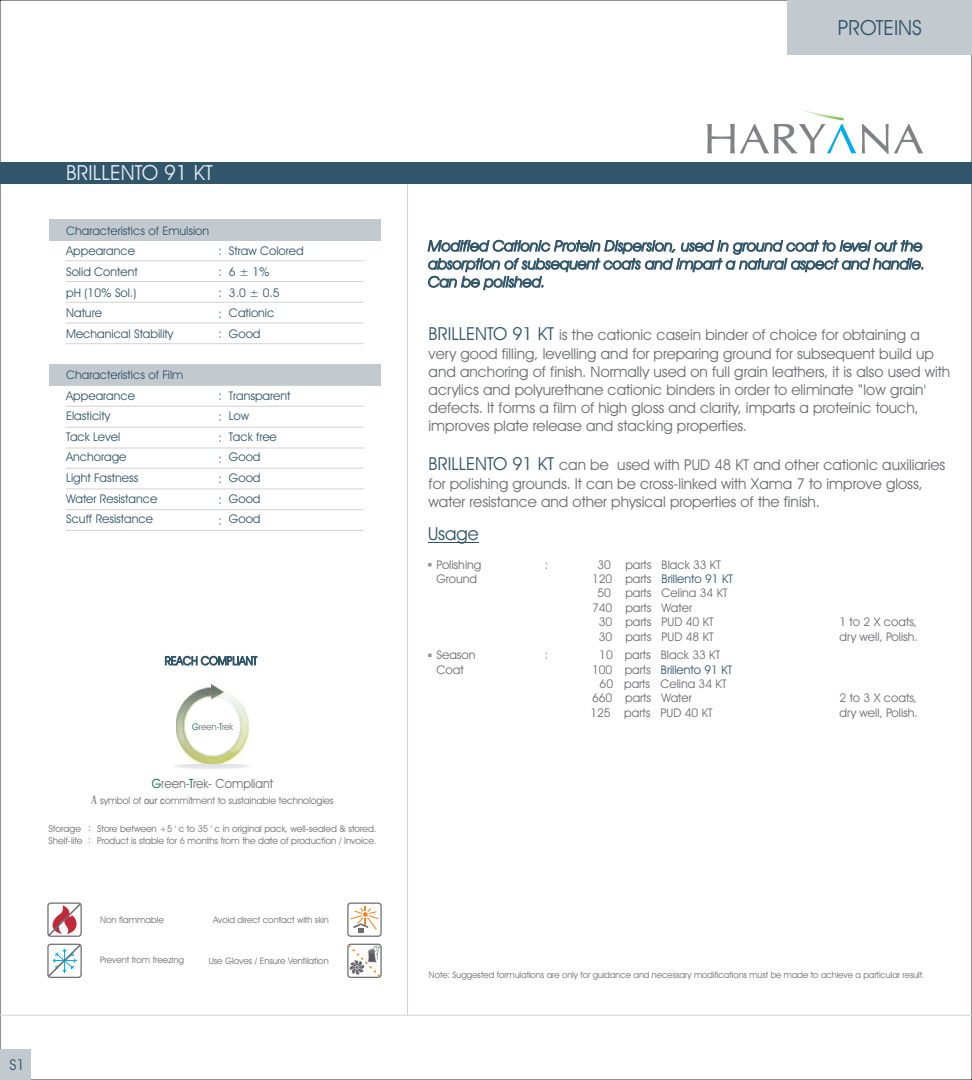
<style>
.page{position:relative;width:972px;height:1080px;background:#fff}
.page>*{position:absolute;margin:0;border:0;box-sizing:border-box;transform-origin:0 0}
.t1{font:21px "Avant Garde IT Cby BT";color:#dfeaf0}
.t2{font:21px "Avant Garde IT Cby BT";color:#31566b}
.t3{font:18px "Avant Garde IT Cby BT";color:#31566d}
.t4{font:18px "Avant Garde IT Cby BT";color:#31566b}
.t5{font:15px/18.1px "Avant Garde IT Cby BT";color:#6c6d70}
.t6{font:italic 15px/18px "Avant Garde IT Cby BT";color:#31566b}
.t7{font:15px "Avant Garde IT Cby BT";color:#31566b}
.t8{font:12.75px "Avant Garde IT Cby BT";color:#6c6d70;scale:.95 1}
.t9{font:12.75px "Avant Garde IT Cby BT";color:#006b32;scale:.95 1}
.t10{font:12px/20.5px "Avant Garde IT Cby BT";color:#31566b}
.t11{font:12px "Avant Garde IT Cby BT";color:#6c6d70}
.t12{font:12px "Avant Garde IT Cby BT";color:#31566d}
.t13{font:12px "Avant Garde IT Cby BT";color:#31566b;scale:.91 1}
.t14{font:9.9px "Avant Garde IT Cby BT";color:#6c6d70;scale:.95 1}
.t15{font:9.45px/11.4px "Avant Garde IT Cby BT";color:#6c6d70}
.t16{font:9.3px/11.1px "Avant Garde IT Cby BT";color:#6c6d70}
.t17{font:9.15px "Avant Garde IT Cby BT";color:#6c6d70;scale:.95 1}
.t18{font:9.15px "Avant Garde IT Cby BT";color:#006b32;scale:.95 1}
.t19{font:9px "Avant Garde IT Cby BT";color:#6c6d70}
.s1{color:#006b32}
.s2{font-family:"HPPSG";font-size:12.75px}
.s3{font-family:"Helvetica"}
</style>
<div class="page">
<div style="left:49px;top:365px;width:332px;height:21px;background:#c3cacf"></div>
<hr style="left:407px;top:183px;width:1px;height:832px;background:#d1d2d4">
<div style="left:0;top:162px;width:972px;height:22px;background:#31566b"></div>
<hr style="left:0;top:1015px;width:972px;height:1px;background:#d1d2d4">
<svg style="left:47px;top:902px;width:35px;height:35px"></svg>
<svg style="left:47px;top:943px;width:35px;height:35px"></svg>
<svg style="left:347px;top:903px;width:35px;height:34px"></svg>
<svg style="left:347px;top:943px;width:35px;height:35px"></svg>
<svg style="left:707px;top:110px;width:216px;height:44px"></svg>
<hr style="left:66px;top:488px;width:298px;height:1px;background:#d1d2d4">
<hr style="left:66px;top:509px;width:298px;height:1px;background:#d1d2d4">
<hr style="left:66px;top:530px;width:298px;height:1px;background:#d1d2d4">
<hr style="left:66px;top:468px;width:298px;height:1px;background:#d1d2d4">
<div style="left:49px;top:219px;width:332px;height:21px;background:#c3cacf"></div>
<hr style="left:66px;top:260px;width:298px;height:1px;background:#d1d2d4">
<hr style="left:66px;top:281px;width:298px;height:1px;background:#d1d2d4">
<hr style="left:66px;top:302px;width:298px;height:1px;background:#d1d2d4">
<hr style="left:66px;top:323px;width:298px;height:1px;background:#d1d2d4">
<hr style="left:66px;top:343px;width:298px;height:1px;background:#d1d2d4">
<hr style="left:66px;top:364px;width:298px;height:1px;background:#d1d2d4">
<hr style="left:66px;top:448px;width:298px;height:1px;background:#d1d2d4">
<hr style="left:66px;top:427px;width:298px;height:1px;background:#d1d2d4">
<hr style="left:66px;top:406px;width:298px;height:1px;background:#d1d2d4">
<hr style="left:66px;top:385px;width:298px;height:1px;background:#d1d2d4">
<div style="left:787px;top:0;width:185px;height:54px;background:#c3cacf"></div>
<hr style="left:428px;top:542px;width:51px;height:1px;background:#31566b">
<img style="left:176px;top:685px;width:72px;height:79px">
<svg style="left:185px;top:698px;width:54px;height:56px"></svg>
<svg style="left:428px;top:563px;width:4px;height:3px"></svg>
<svg style="left:428px;top:654px;width:4px;height:3px"></svg>
<div style="left:0;top:1049px;width:31px;height:31px;background:#c3cacf"></div>
<h1 class="t1" style="left:66px;top:165px;width:148px">BRILLENTO 91 KT</h1>
<p class="t10" style="left:66px;top:221px;width:145px">Characteristics of Emulsion<br>Appearance<br>Solid Content<br>pH (10% Sol.)<br>Nature<br>Mechanical Stability</p>
<p class="t10" style="left:66px;top:366px;width:119px">Characteristics of Film<br>Appearance<br>Elasticity<br>Tack Level<br>Anchorage<br>Light Fastness<br>Water Resistance<br>Scuff Resistance</p>
<p class="t10" style="left:219px;top:242px;width:5px;text-align:justify">: : : : :</p>
<p class="t10" style="left:229px;top:242px;width:76px">Straw Colored<br>6 ± 1%<br>3.0 ± 0.5<br>Cationic<br>Good</p>
<p class="t10" style="left:219px;top:387px;width:5px;text-align:justify">: : : : : : :</p>
<p class="t10" style="left:229px;top:386px;width:63px">Transparent<br>Low<br>Tack free<br>Good<br>Good<br>Good<br>Good</p>
<p class="t13" style="left:165px;top:656px;width:103px">REACH COMPLIANT</p>
<p class="t17" style="left:192px;top:723px;width:45px"><span class="s1">G</span>reen rek</p>
<p class="t18" style="left:219px;top:723px;width:5px">T</p>
<p class="t8" style="left:152px;top:779px;width:129px"><span class="s1">G</span>reen- rek- Compliant</p>
<p class="t9" style="left:189px;top:779px;width:6px">T</p>
<p class="t14" style="left:91px;top:797px;width:256px"><span class="s2">a</span> symbol of <span class="s3">our c</span>ommitment to sustainable technologies</p>
<p class="t15" style="left:49px;top:824px;width:36px">Storage<br>Shelf-life</p>
<p class="t16" style="left:88px;top:824px;width:4px">: :</p>
<p class="t15" style="left:97px;top:824px;width:281px">Store between +5 ' c to 35 ' c in original pack, well-sealed &amp; stored.<br>Product is stable for 6 months from the date of production / Invoice.</p>
<p class="t19" style="left:100px;top:916px;width:65px">Non flammable</p>
<p class="t19" style="left:100px;top:957px;width:85px">Prevent from freezing</p>
<p class="t19" style="left:213px;top:917px;width:117px">Avoid direct contact with skin</p>
<p class="t19" style="left:209px;top:957px;width:122px">Use Gloves / Ensure Ventilation</p>
<p class="t7" style="left:9px;top:1059px;width:17px">S1</p>
<h1 class="t2" style="left:838px;top:20px;width:86px">PROTEINS</h1>
<p class="t6" style="left:428px;top:238px;width:499px">Modified Cationic Protein Dispersion, used in ground coat to level out the absorption of subsequent coats and impart a natural aspect and handle.<br>Can be polished.</p>
<p class="t3" style="left:429px;top:328px;width:127px">BRILLENTO 91 KT</p>
<p class="t5" style="left:429px;top:328px;width:523px;text-indent:131px">is the cationic casein binder of choice for obtaining a very good filling, levelling and for preparing ground for subsequent build up and anchoring of finish. Normally used on full grain leathers, it is also used with acrylics and polyurethane cationic binders in order to eliminate “low grain' defects. It forms a film of high gloss and clarity, imparts a proteinic touch, improves plate release and stacking properties.</p>
<p class="t5" style="left:429px;top:457px;width:518px;text-indent:131px">can be used with PUD 48 KT and other cationic auxiliaries for polishing grounds. It can be cross-linked with Xama 7 to improve gloss, water resistance and other physical properties of the finish.</p>
<p class="t3" style="left:429px;top:457px;width:127px">BRILLENTO 91 KT</p>
<p class="t4" style="left:428px;top:528px;width:52px">Usage</p>
<p class="t11" style="left:437px;top:560px;width:46px">Polishing</p>
<p class="t11" style="left:545px;top:560px;width:5px">:</p>
<p class="t11" style="left:598px;top:560px;width:125px">30 parts Black 33 KT</p>
<p class="t11" style="left:437px;top:575px;width:42px">Ground</p>
<p class="t11" style="left:592px;top:575px;width:61px">120 parts</p>
<p class="t11" style="left:598px;top:589px;width:132px">50 parts Celina 34 KT</p>
<p class="t11" style="left:592px;top:603px;width:101px">740 parts Water</p>
<p class="t11" style="left:599px;top:618px;width:116px">30 parts PUD 40 KT</p>
<p class="t11" style="left:839px;top:618px;width:79px">1 to 2 X coats,</p>
<p class="t11" style="left:599px;top:632px;width:116px">30 parts PUD 48 KT</p>
<p class="t11" style="left:839px;top:632px;width:80px">dry well, Polish.</p>
<p class="t11" style="left:437px;top:651px;width:41px">Season</p>
<p class="t11" style="left:545px;top:651px;width:5px">:</p>
<p class="t11" style="left:599px;top:651px;width:122px">10 parts Black 33 KT</p>
<p class="t11" style="left:436px;top:665px;width:29px">Coat</p>
<p class="t11" style="left:592px;top:665px;width:60px">100 parts</p>
<p class="t11" style="left:600px;top:680px;width:128px">60 parts Celina 34 KT</p>
<p class="t11" style="left:592px;top:694px;width:101px">660 parts Water</p>
<p class="t11" style="left:840px;top:694px;width:79px">2 to 3 X coats,</p>
<p class="t11" style="left:590px;top:708px;width:124px">125 parts PUD 40 KT</p>
<p class="t11" style="left:839px;top:708px;width:80px">dry well, Polish.</p>
<p class="t12" style="left:662px;top:575px;width:73px">Brillento 91 KT</p>
<p class="t12" style="left:661px;top:665px;width:73px">Brillento 91 KT</p>
<p class="t19" style="left:429px;top:971px;width:497px">Note: Suggested formulations are only for guidance and necessary modifications must be made to achieve a particular result.</p>
</div>
